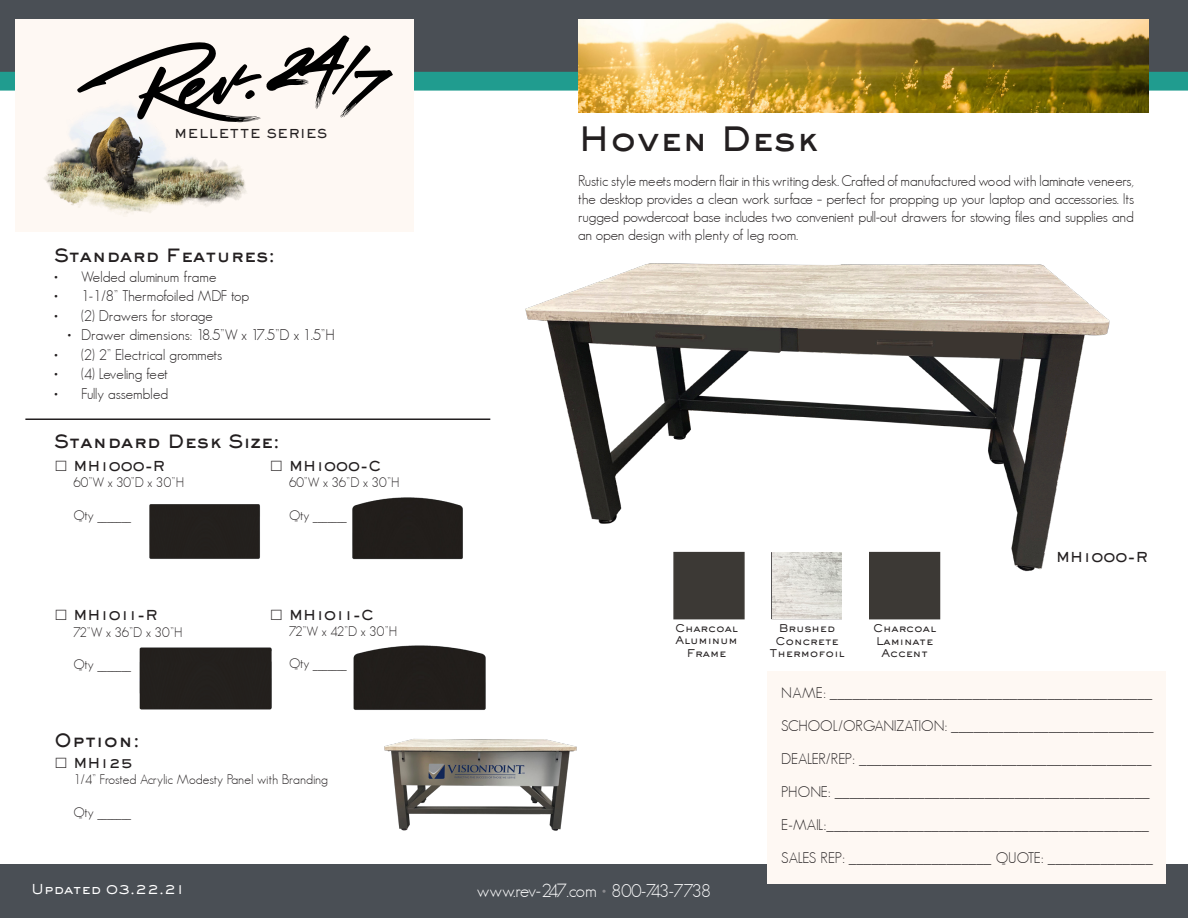
<style>
.page{position:relative;width:1188px;height:918px;background:#fff}
.page>*{position:absolute;margin:0;border:0;box-sizing:border-box;transform-origin:0 0}
.t1{font:800 33px "Sackers Gothic Std";color:#231f20}
.t2{font:300 18.6px "Geosans";letter-spacing:-.055em;color:#fff}
.t3{font:800 18px "Sackers Gothic Std";letter-spacing:.01em;color:#231f20}
.t4{font:300 15px/18px "Geosans";letter-spacing:-.01em;color:#231f20;text-align:justify}
.t5{font:15px "Avenir";color:#231f20}
.t6{font:300 15px "Geosans";letter-spacing:-.04em;color:#231f20}
.t7{font:300 13.5px "Geosans";color:#231f20}
.t8{font:800 13.5px "Sackers Gothic Std";color:#231f20}
.t9{font:500 13.5px "Sackers Gothic Std";color:#fff}
.t10{font:800 12.15px "Sackers Gothic Std";letter-spacing:.07em;color:#231f20}
.t11{font:500 10.5px/12.6px "Sackers Gothic Std";color:#231f20;text-align:center}
.s1{font-size:18px;color:#8a8a8e}
.s2{font-size:18px}
.s3{font-family:"Geosans";font-weight:300}
</style>
<div class="page">
<div style="left:771px;top:552px;width:71px;height:67px;border:1px solid #231f20"></div>
<img style="left:772px;top:581px;width:69px;height:37px">
<div style="left:0;top:864px;width:1188px;height:54px;background:#4a4f55"></div>
<img style="left:525px;top:263px;width:585px;height:318px">
<div style="left:0;top:0;width:1188px;height:81px;background:#4a4f55"></div>
<div style="left:1px;top:73px;width:1187px;height:17px;background:#209c8f"></div>
<div style="left:0;top:72px;width:1188px;height:19px;border:2px solid #209c8f"></div>
<img style="left:578px;top:20px;width:571px;height:92px">
<div style="left:15px;top:20px;width:399px;height:212px;background:#fef8f3"></div>
<img style="left:44px;top:122px;width:202px;height:92px">
<svg style="left:77px;top:35px;width:316px;height:87px"></svg>
<div style="left:767px;top:671px;width:399px;height:213px;background:#fef8f3"></div>
<hr style="left:25px;top:418px;width:465px;height:2px;background:#231f20">
<div style="left:673px;top:552px;width:72px;height:67px;background:#3c3935;border:2px solid #3c3935"></div>
<div style="left:149px;top:504px;width:111px;height:55px;background:#23201d"></div>
<img style="left:353px;top:645px;width:133px;height:65px">
<div style="left:139px;top:647px;width:133px;height:63px;background:#23201d"></div>
<img style="left:352px;top:497px;width:111px;height:63px">
<div style="left:869px;top:552px;width:71px;height:67px;background:#3c3935"></div>
<img style="left:384px;top:738px;width:193px;height:93px">
<p class="t10" style="left:174px;top:126px;width:154px">MELLETTE SERIES</p>
<p class="t3" style="left:54px;top:243px;width:223px">Standard Features:</p>
<p class="t4" style="left:54px;top:268px;width:164px">• Welded aluminum frame</p>
<p class="t4" style="left:54px;top:287px;width:197px">• 1-1/8” Thermofoiled MDF top</p>
<p class="t4" style="left:54px;top:307px;width:160px">• (2) Drawers for storage</p>
<p class="t4" style="left:68px;top:326px;width:269px">• Drawer dimensions: 18.5”W x 17.5”D x 1.5”H</p>
<p class="t4" style="left:54px;top:346px;width:170px">• (2) 2” Electrical grommets</p>
<p class="t6" style="left:54px;top:366px;width:115px">• (4) Leveling feet</p>
<p class="t4" style="left:54px;top:385px;width:116px">• Fully assembled</p>
<p class="t3" style="left:54px;top:429px;width:227px">Standard Desk Size:</p>
<p class="t8" style="left:54px;top:457px;width:112px">□ MH1000-R</p>
<p class="t7" style="left:73px;top:475px;width:112px">60”W x 30”D x 30”H</p>
<p class="t7" style="left:73px;top:507px;width:59px">Qty _______</p>
<p class="t8" style="left:270px;top:457px;width:113px">□ MH1000-C</p>
<p class="t7" style="left:289px;top:475px;width:112px">60”W x 36”D x 30”H</p>
<p class="t7" style="left:289px;top:507px;width:59px">Qty _______</p>
<p class="t8" style="left:54px;top:606px;width:105px">□ MH1011-R</p>
<p class="t7" style="left:73px;top:624px;width:110px">72”W x 36”D x 30”H</p>
<p class="t7" style="left:73px;top:657px;width:59px">Qty _______</p>
<p class="t8" style="left:270px;top:606px;width:105px">□ MH1011-C</p>
<p class="t7" style="left:289px;top:624px;width:110px">72”W x 42”D x 30”H</p>
<p class="t7" style="left:289px;top:656px;width:59px">Qty _______</p>
<p class="t3" style="left:54px;top:728px;width:87px">Option:</p>
<p class="t8" style="left:54px;top:754px;width:80px">□ MH125</p>
<p class="t7" style="left:73px;top:772px;width:256px">1/4” Frosted Acrylic Modesty Panel with Branding</p>
<p class="t7" style="left:73px;top:805px;width:59px">Qty _______</p>
<p class="t9" style="left:31px;top:880px;width:154px">Updated 03.22.21</p>
<p class="t1" style="left:578px;top:117px;width:242px">Hoven Desk</p>
<p class="t4" style="left:578px;top:172px;width:558px">Rustic style meets modern flair in this writing desk. Crafted of manufactured wood with laminate veneers, the desktop provides a clean work surface – perfect for propping up your laptop and accessories. Its rugged powdercoat base includes two convenient pull-out drawers for stowing files and supplies and an open design with plenty of leg room.</p>
<p class="t11" style="left:675px;top:621px;width:64px">Charcoal<br>Aluminum<br>Frame</p>
<p class="t11" style="left:775px;top:621px;width:65px">Brushed<br>Concrete</p>
<p class="t11" style="left:770px;top:647px;width:76px">Thermofoil</p>
<p class="t11" style="left:873px;top:621px;width:64px;text-align:left">Charcoal<br>Laminate</p>
<p class="t11" style="left:881px;top:647px;width:48px">Accent</p>
<p class="t8" style="left:1056px;top:548px;width:93px">MH1000-R</p>
<p class="t2" style="left:477px;top:881px;width:236px">www.rev-247.com <span class="s1">•</span> <span class="s2">800-743-7738</span></p>
<p class="t5" style="left:781px;top:684px;width:373px"><span class="s3">NAME:</span> ___________________________________________</p>
<p class="t5" style="left:781px;top:717px;width:374px"><span class="s3">SCHOOL/ORGANIZATION:</span> ___________________________</p>
<p class="t5" style="left:781px;top:750px;width:372px"><span class="s3">DEALER/REP:</span> _______________________________________</p>
<p class="t5" style="left:781px;top:783px;width:370px"><span class="s3">PHONE:</span> __________________________________________</p>
<p class="t5" style="left:781px;top:816px;width:369px"><span class="s3">E-MAIL:</span>___________________________________________</p>
<p class="t5" style="left:781px;top:849px;width:373px"><span class="s3">SALES REP:</span> ___________________ <span class="s3">QUOTE:</span> ______________</p>
</div>
